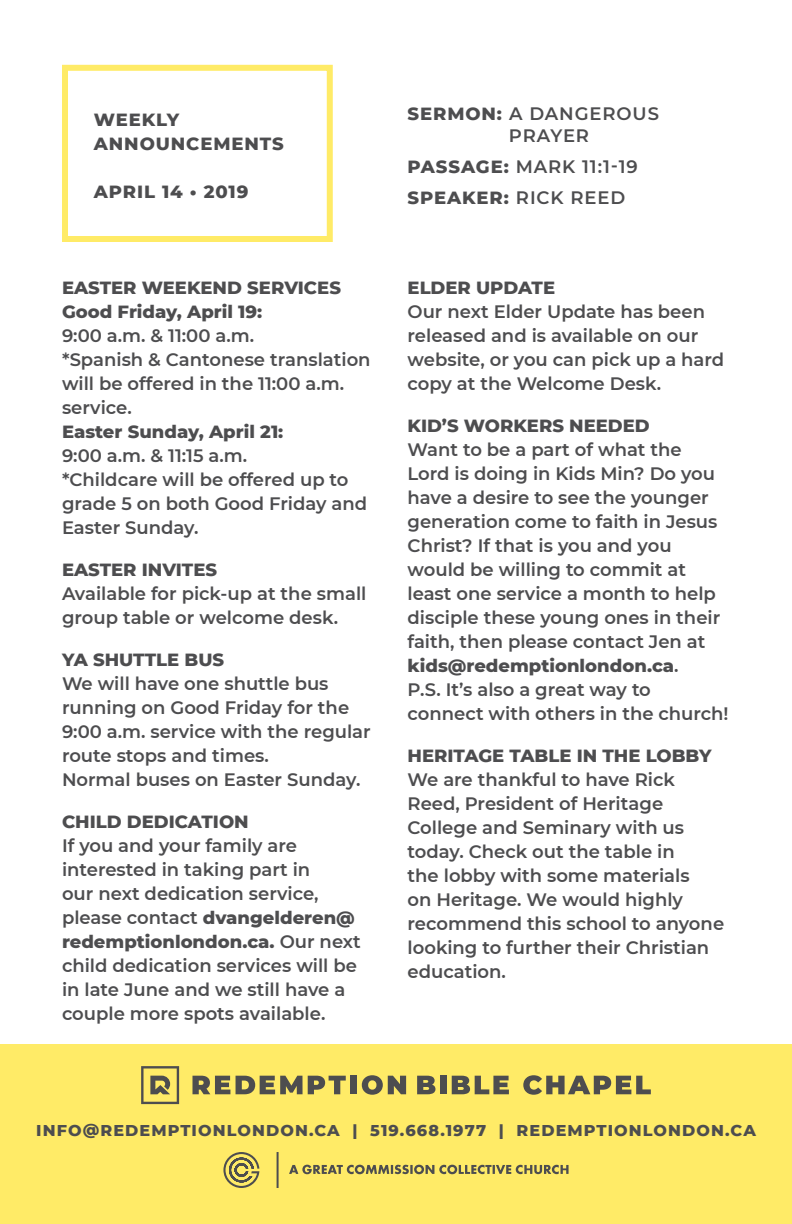
<style>
.page{position:relative;width:792px;height:1224px;background:#fff}
.page>*{position:absolute;margin:0;border:0;box-sizing:border-box;transform-origin:0 0}
.t1{font:600 18px/24px "Montserrat";color:#4d4d4f}
.t2{font:800 18px/24px "Montserrat";color:#4d4d4f}
.t3{font:800 18px "Montserrat";letter-spacing:.05em;color:#4d4d4f}
.t4{font:600 18px/22px "Montserrat";letter-spacing:.05em;color:#4d4d4f}
.t5{font:800 16px "Montserrat";letter-spacing:.07em;color:#4d4d4f}
.s1{font-weight:800}
.s2{font-weight:600}
</style>
<div class="page">
<div style="left:0;top:1045px;width:792px;height:179px;background:#ffeb67"></div>
<div style="left:62px;top:65px;width:271px;height:177px;border:6px solid #ffeb67"></div>
<svg style="left:223px;top:1152px;width:36px;height:36px"></svg>
<svg style="left:289px;top:1165px;width:280px;height:9px"></svg>
<hr style="left:277px;top:1152px;width:2px;height:36px;background:#4d4d4f">
<svg style="left:141px;top:1066px;width:38px;height:38px"></svg>
<svg style="left:192px;top:1076px;width:38px;height:18px"></svg>
<svg style="left:236px;top:1076px;width:110px;height:18px"></svg>
<div style="left:351px;top:1076px;width:6px;height:18px;background:#4d4d4f"></div>
<svg style="left:362px;top:1075px;width:44px;height:20px"></svg>
<svg style="left:417px;top:1076px;width:18px;height:18px"></svg>
<div style="left:440px;top:1076px;width:6px;height:18px;background:#4d4d4f"></div>
<svg style="left:452px;top:1076px;width:57px;height:18px"></svg>
<svg style="left:523px;top:1075px;width:128px;height:20px"></svg>
<p class="t2" style="left:94px;top:107px;width:87px">WEEKLY<br>ANNO</p>
<p class="t3" style="left:156px;top:130px;width:129px">UNCEMENTS</p>
<p class="t3" style="left:94px;top:178px;width:156px">APRIL 14 • 2019</p>
<p class="t2" style="left:62px;top:275px;width:280px">EASTER WEEKEND SERVICES<br>Good Friday, April 19:</p>
<p class="t1" style="left:62px;top:323px;width:310px">9:00 a.m. &amp; 11:00 a.m.<br>*Spanish &amp; Cantonese translation will be offered in the 11:00 a.m. service.</p>
<p class="t2" style="left:62px;top:419px;width:223px">Easter Sunday, April 21:</p>
<p class="t1" style="left:62px;top:443px;width:307px">9:00 a.m. &amp; 11:15 a.m.<br>*Childcare will be offered up to grade 5 on both Good Friday and<br>Easter Sunday.</p>
<p class="t2" style="left:62px;top:557px;width:156px">EASTER INVITES</p>
<p class="t1" style="left:62px;top:581px;width:306px">Available for pick-up at the small group table or welcome desk.</p>
<p class="t2" style="left:62px;top:647px;width:163px">YA SHUTTLE BUS</p>
<p class="t1" style="left:62px;top:671px;width:310px">We will have one shuttle bus running on Good Friday for the<br>9:00 a.m. service with the regular route stops and times.<br>Normal buses on Easter Sunday.</p>
<p class="t2" style="left:62px;top:809px;width:172px">CHILD DEDICATION</p>
<p class="t1" style="left:62px;top:833px;width:300px">If you and your family are interested in taking part in<br>our next dedication service, please contact <span class="s1">dvangelderen@ redemptionlondon.ca.</span> Our next child dedication services will be in late June and we still have a couple more spots available.</p>
<p class="t2" style="left:408px;top:101px;width:28px">serm</p>
<p class="t4" style="left:509px;top:102px;width:152px;text-indent:-44px"><span class="s1">on:</span> A DANGEROUS<br>PRAYER</p>
<p class="t2" style="left:408px;top:150px;width:232px;line-height:31px">PASSAGE: <span class="s2">mark 11:1-19<br></span>SPEAKER: <span class="s2">Rick</span></p>
<p class="t1" style="left:571px;top:185px;width:28px">Reed</p>
<p class="t2" style="left:408px;top:275px;width:149px">ELDER UPDATE</p>
<p class="t1" style="left:408px;top:299px;width:318px">Our next Elder Update has been released and is available on our website, or you can pick up a hard copy at the Welcome Desk.</p>
<p class="t2" style="left:408px;top:413px;width:107px">KID’s worker</p>
<p class="t2" style="left:552px;top:413px;width:46px">s needed</p>
<p class="t1" style="left:408px;top:437px;width:323px">Want to be a part of what the<br>Lord is doing in Kids Min? Do you have a desire to see the younger generation come to faith in Jesus<br>Christ? If that is you and you would be willing to commit at least one service a month to help disciple these young ones in their faith, then please contact Jen at <span class="s1">kids@redemptionlondon.ca</span>.<br>P.S. It’s also a great way to connect with others in the church!</p>
<p class="t2" style="left:408px;top:743px;width:306px">HERITAGE TABLE IN THE LOBBY</p>
<p class="t1" style="left:408px;top:767px;width:318px">We are thankful to have Rick<br>Reed, President of Heritage<br>College and Seminary with us today. Check out the table in<br>the lobby with some materials<br>on Heritage. We would highly recommend this school to anyone looking to further their Christian education.</p>
<p class="t5" style="left:36px;top:1118px;width:176px">info@REDEMPTIONl</p>
<p class="t5" style="left:238px;top:1118px;width:391px">ondon.ca | 519.668.1977 | REDEMPTIONl</p>
<p class="t5" style="left:654px;top:1118px;width:101px">ondon.ca</p>
</div>
